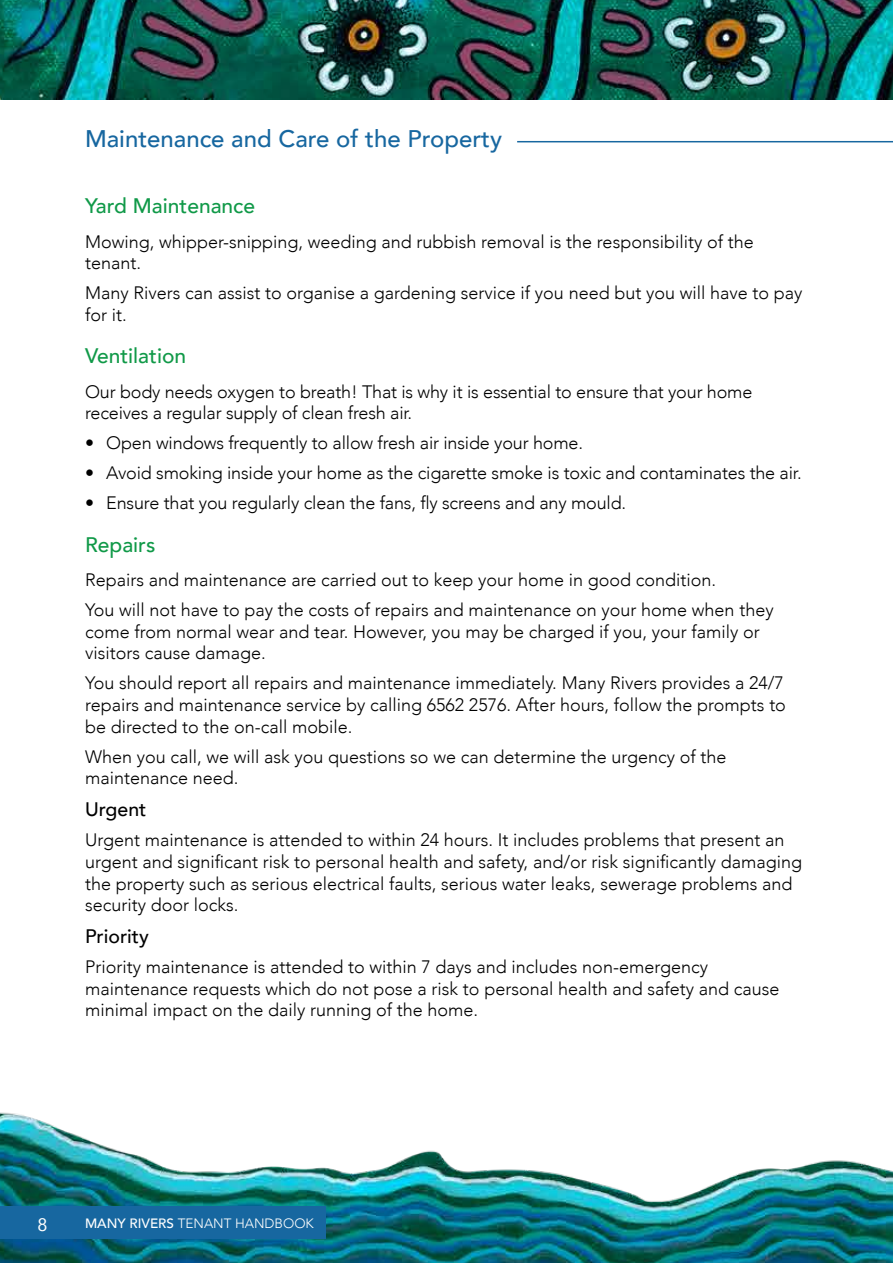
<style>
.page{position:relative;width:893px;height:1263px;background:#fff}
.page>*{position:absolute;margin:0;border:0;box-sizing:border-box;transform-origin:0 0}
.t1{font:500 24px "Avenir";color:#1767a0}
.t2{font:500 21px "Avenir";color:#109948}
.t3{font:500 19.5px "Avenir";color:#000}
.t4{font:300 18px/21.6px "Avenir";color:#000}
.t5{font:18px "Avenir";color:#fff}
.t6{font:300 13.5px "Avenir";color:#fff}
.s1{font-weight:500}
</style>
<div class="page">
<img style="left:0;top:1112px;width:893px;height:151px">
<img style="left:0;top:0;width:893px;height:99px">
<div style="left:0;top:1206px;width:326px;height:33px;background:#1767a0"></div>
<hr style="left:517px;top:141px;width:376px;height:1px;background:#1767a0">
<h1 class="t1" style="left:85px;top:118px;width:419px">Maintenance and Care of the Property</h1>
<p class="t2" style="left:85px;top:188px;width:172px">Yard Maintenance</p>
<p class="t4" style="left:85px;top:231px;width:670px">Mowing, whipper-snipping, weeding and rubbish removal is the responsibility of the tenant.</p>
<p class="t4" style="left:85px;top:282px;width:719px">Many Rivers can assist to organise a gardening service if you need but you will have to pay for it.</p>
<p class="t2" style="left:85px;top:338px;width:103px">Ventilation</p>
<p class="t4" style="left:85px;top:381px;width:669px">Our body needs oxygen to breath! That is why it is essential to ensure that your home receives a regular supply of clean fresh air.</p>
<p class="t4" style="left:85px;top:432px;width:499px">• Open windows frequently to allow fresh air inside your home.</p>
<p class="t4" style="left:85px;top:462px;width:718px">• Avoid smoking inside your home as the cigarette smoke is toxic and contaminates the air.</p>
<p class="t4" style="left:85px;top:492px;width:543px">• Ensure that you regularly clean the fans, fly screens and any mould.</p>
<p class="t2" style="left:85px;top:526px;width:72px">Repairs</p>
<p class="t4" style="left:85px;top:565px;width:690px;line-height:30.2px">Repairs and maintenance are carried out to keep your home in good condition.<br>You will not have to pay the costs of repairs and maintenance on your home when they</p>
<p class="t4" style="left:85px;top:621px;width:676px">come from normal wear and tear. However, you may be charged if you, your family or visitors cause damage.</p>
<p class="t4" style="left:85px;top:672px;width:702px;text-align:justify">You should report all repairs and maintenance immediately. Many Rivers provides a 24/7 repairs and maintenance service by calling 6562 2576. After hours, follow the prompts to be directed to the on-call mobile.</p>
<p class="t4" style="left:85px;top:746px;width:643px">When you call, we will ask you questions so we can determine the urgency of the maintenance need.</p>
<p class="t3" style="left:85px;top:793px;width:63px">Urgent</p>
<p class="t4" style="left:85px;top:829px;width:718px">Urgent maintenance is attended to within 24 hours. It includes problems that present an urgent and significant risk to personal health and safety, and/or risk significantly damaging the property such as serious electrical faults, serious water leaks, sewerage problems and security door locks.</p>
<p class="t3" style="left:85px;top:919px;width:65px">Priority</p>
<p class="t4" style="left:85px;top:956px;width:696px">Priority maintenance is attended to within 7 days and includes non-emergency maintenance requests which do not pose a risk to personal health and safety and cause minimal impact on the daily running of the home.</p>
<p class="t5" style="left:38px;top:1210px;width:12px">8</p>
<p class="t6" style="left:85px;top:1215px;width:230px"><span class="s1">MANY RIVERS</span> TENANT HANDBOOK</p>
</div>
